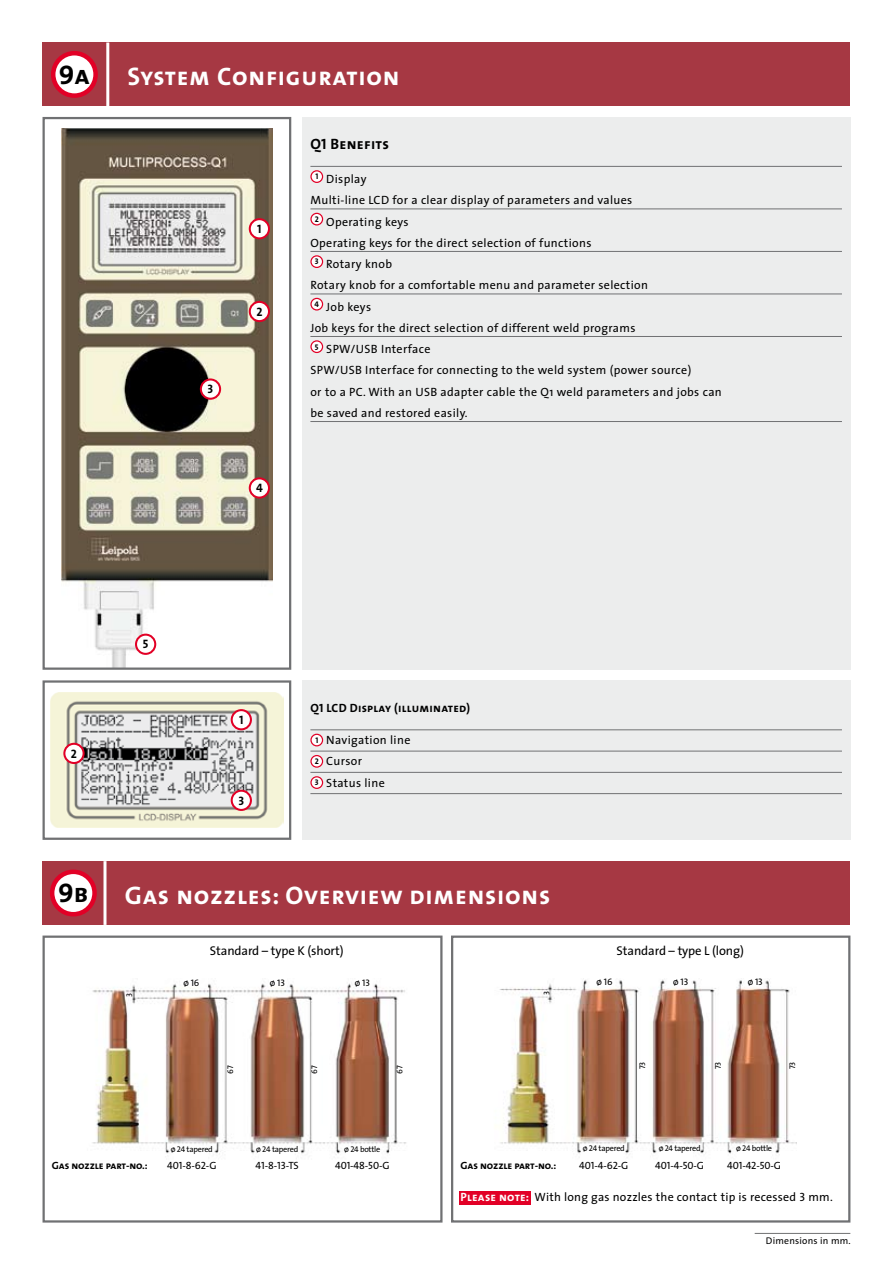
<style>
.page{position:relative;width:893px;height:1263px;background:#fff}
.page>*{position:absolute;margin:0;border:0;box-sizing:border-box;transform-origin:0 0}
.t1{font:27px "The Sans Bold Caps";color:#000}
.t2{font:25.5px "The Sans Bold Caps";letter-spacing:.03em;color:#fff}
.t3{font:15px "The Sans Bold Caps";letter-spacing:.02em;color:#000}
.t4{font:12.75px "The Sans";letter-spacing:-.01em;color:#000}
.t5{font:12.3px "The Sans Bold Caps";color:#000}
.t6{font:12px/21.3px "The Sans";letter-spacing:.03em;color:#000}
.t7{font:12px "The Sans Bold Caps";letter-spacing:.02em;color:#000}
.t8{font:10.5px "The Sans Caps";letter-spacing:-.01em;color:#000}
.t9{font:10.5px "The Sans Bold Caps";letter-spacing:-.01em;color:#000}
.t10{font:9.75px "The Sans";letter-spacing:.02em;color:#000}
.t11{font:9.45px "The Sans Caps";letter-spacing:-.01em;color:#000}
.t12{font:8.25px "The Sans";letter-spacing:-.03em;color:#000}
.t13{font:8.25px "The Sans Caps";letter-spacing:-.015em;color:#000}
.s1{font-family:"The Sans Bold Caps";font-size:8.25px}
.s2{font-family:"The Sans Caps"}
.s3{font-family:"The Sans Bold Caps";color:#fff}
</style>
<div class="page">
<div style="left:302px;top:117px;width:548px;height:553px;background:#eceded"></div>
<svg style="left:311px;top:171px;width:12px;height:11px"></svg>
<div style="left:310px;top:170px;width:13px;height:13px;border:1px solid #e20026;border-radius:50%"></div>
<div style="left:311px;top:213px;width:12px;height:12px;background:#fff;border-radius:50%"></div>
<div style="left:310px;top:213px;width:13px;height:12px;border:1px solid #e20026;border-radius:50%"></div>
<svg style="left:311px;top:256px;width:12px;height:11px"></svg>
<div style="left:310px;top:255px;width:13px;height:13px;border:1px solid #e20026;border-radius:50%"></div>
<svg style="left:311px;top:298px;width:12px;height:12px"></svg>
<div style="left:310px;top:298px;width:13px;height:13px;border:1px solid #e20026;border-radius:50%"></div>
<div style="left:311px;top:341px;width:12px;height:11px;background:#fff;border-radius:50%"></div>
<div style="left:310px;top:340px;width:13px;height:13px;border:1px solid #e20026;border-radius:50%"></div>
<div style="left:43px;top:43px;width:807px;height:63px;background:#a63843"></div>
<svg style="left:53px;top:53px;width:43px;height:43px"></svg>
<div style="left:51px;top:51px;width:47px;height:47px;border:4px solid #e20026;border-radius:50%"></div>
<hr style="left:106px;top:43px;width:3px;height:63px;background:#fff">
<div style="left:302px;top:680px;width:548px;height:160px;background:#eceded"></div>
<div style="left:311px;top:734px;width:12px;height:12px;background:#fff;border-radius:50%"></div>
<div style="left:310px;top:734px;width:13px;height:12px;border:1px solid #e20026;border-radius:50%"></div>
<svg style="left:311px;top:755px;width:12px;height:12px"></svg>
<div style="left:310px;top:755px;width:13px;height:13px;border:1px solid #e20026;border-radius:50%"></div>
<svg style="left:311px;top:777px;width:12px;height:11px"></svg>
<div style="left:310px;top:776px;width:13px;height:13px;border:1px solid #e20026;border-radius:50%"></div>
<hr style="left:310px;top:793px;width:532px;height:1px;background:#707173">
<hr style="left:310px;top:772px;width:532px;height:1px;background:#707173">
<hr style="left:310px;top:751px;width:532px;height:1px;background:#707173">
<hr style="left:310px;top:729px;width:532px;height:1px;background:#707173">
<hr style="left:310px;top:209px;width:532px;height:1px;background:#707173">
<hr style="left:310px;top:251px;width:532px;height:1px;background:#707173">
<hr style="left:310px;top:294px;width:532px;height:1px;background:#707173">
<hr style="left:310px;top:336px;width:532px;height:1px;background:#707173">
<hr style="left:310px;top:421px;width:532px;height:1px;background:#707173">
<hr style="left:310px;top:166px;width:532px;height:1px;background:#707173">
<div style="left:43px;top:861px;width:807px;height:64px;background:#a63843"></div>
<hr style="left:103px;top:861px;width:3px;height:64px;background:#fff">
<svg style="left:52px;top:872px;width:43px;height:42px"></svg>
<div style="left:50px;top:869px;width:47px;height:47px;border:4px solid #e20026;border-radius:50%"></div>
<img style="left:62px;top:128px;width:210px;height:539px">
<div style="left:43px;top:117px;width:248px;height:553px;border:2px solid #707173"></div>
<img style="left:50px;top:692px;width:233px;height:136px">
<div style="left:43px;top:680px;width:248px;height:160px;border:2px solid #707173"></div>
<div style="left:250px;top:302px;width:19px;height:19px;background:#fff;border-radius:50%"></div>
<div style="left:249px;top:301px;width:21px;height:21px;border:2px solid #e20026;border-radius:50%"></div>
<div style="left:232px;top:791px;width:19px;height:19px;background:#fff;border-radius:50%"></div>
<div style="left:231px;top:790px;width:21px;height:21px;border:2px solid #e20026;border-radius:50%"></div>
<svg style="left:201px;top:379px;width:19px;height:20px"></svg>
<div style="left:200px;top:378px;width:21px;height:22px;border:2px solid #e20026;border-radius:50%"></div>
<svg style="left:250px;top:478px;width:19px;height:20px"></svg>
<div style="left:249px;top:477px;width:21px;height:22px;border:2px solid #e20026;border-radius:50%"></div>
<div style="left:136px;top:635px;width:19px;height:19px;background:#fff;border-radius:50%"></div>
<div style="left:135px;top:634px;width:21px;height:21px;border:2px solid #e20026;border-radius:50%"></div>
<div style="left:250px;top:219px;width:19px;height:19px;background:#fff;border-radius:50%"></div>
<div style="left:249px;top:218px;width:21px;height:21px;border:2px solid #e20026;border-radius:50%"></div>
<div style="left:232px;top:710px;width:19px;height:19px;background:#fff;border-radius:50%"></div>
<div style="left:231px;top:709px;width:21px;height:21px;border:2px solid #e20026;border-radius:50%"></div>
<svg style="left:64px;top:744px;width:20px;height:19px"></svg>
<div style="left:63px;top:743px;width:22px;height:21px;border:2px solid #e20026;border-radius:50%"></div>
<img style="left:92px;top:983px;width:314px;height:172px">
<div style="left:43px;top:935px;width:399px;height:287px;border:2px solid #707173"></div>
<img style="left:499px;top:978px;width:298px;height:176px">
<div style="left:451px;top:935px;width:399px;height:287px;border:2px solid #707173"></div>
<div style="left:459px;top:1191px;width:72px;height:13px;background:#e20026"></div>
<hr style="left:755px;top:1233px;width:95px;height:1px;background:#707173">
<h1 class="t1" style="left:59px;top:52px;width:33px">9a</h1>
<h2 class="t2" style="left:128px;top:55px;width:274px">System Configuration</h2>
<p class="t5" style="left:71px;top:743px;width:8px">2</p>
<p class="t5" style="left:143px;top:634px;width:7px">5</p>
<p class="t5" style="left:208px;top:379px;width:7px">3</p>
<p class="t5" style="left:257px;top:219px;width:6px">1</p>
<p class="t5" style="left:256px;top:301px;width:8px">2</p>
<p class="t5" style="left:256px;top:478px;width:8px">4</p>
<p class="t3" style="left:310px;top:131px;width:80px">Q1 Benefits</p>
<p class="t6" style="left:315px;top:168px;width:53px"><sup>1</sup> Display</p>
<p class="t6" style="left:310px;top:189px;width:323px">Multi-line LCD for a clear display of parameters and values</p>
<p class="t6" style="left:315px;top:210px;width:95px"><sup>2</sup> Operating keys</p>
<p class="t6" style="left:310px;top:232px;width:283px">Operating keys for the direct selection of functions</p>
<p class="t6" style="left:315px;top:253px;width:79px"><sup>3</sup> Rotary knob</p>
<p class="t6" style="left:310px;top:274px;width:339px">Rotary knob for a comfortable menu and parameter selection</p>
<p class="t6" style="left:315px;top:295px;width:58px"><sup>4</sup> Job keys</p>
<p class="t6" style="left:310px;top:317px;width:327px">Job keys for the direct selection of different weld programs</p>
<p class="t6" style="left:315px;top:338px;width:117px"><sup>5</sup> SPW/USB Interface</p>
<p class="t6" style="left:310px;top:359px;width:382px">SPW/USB Interface for connecting to the weld system (power source)</p>
<p class="t6" style="left:310px;top:381px;width:413px">or to a PC. With an USB adapter cable the Q1 weld parameters and jobs can</p>
<p class="t6" style="left:310px;top:402px;width:159px">be saved and restored easily.</p>
<p class="t5" style="left:239px;top:709px;width:6px">1</p>
<p class="t5" style="left:238px;top:790px;width:7px">3</p>
<p class="t7" style="left:310px;top:698px;width:161px">Q1 LCD Display (illuminated)</p>
<p class="t6" style="left:315px;top:729px;width:97px"><span class="s1">1</span> Navigation line<br><span class="s1">2</span> Cursor<br><span class="s1">3</span> Status line</p>
<h1 class="t1" style="left:58px;top:870px;width:32px">9b</h1>
<h2 class="t2" style="left:125px;top:874px;width:427px">Gas nozzles: Overview dimensions</h2>
<p class="t13" style="left:123px;top:997px;width:6px;rotate:-90deg">3</p>
<p class="t4" style="left:210px;top:940px;width:135px">Standard – type K (short)</p>
<p class="t4" style="left:617px;top:940px;width:129px">Standard – type L (long)</p>
<p class="t11" style="left:596px;top:974px;width:17px">ø 16</p>
<p class="t11" style="left:673px;top:974px;width:17px">ø 13</p>
<p class="t11" style="left:748px;top:974px;width:17px">ø 13</p>
<p class="t11" style="left:183px;top:975px;width:17px">ø 16</p>
<p class="t11" style="left:270px;top:975px;width:17px">ø 13</p>
<p class="t11" style="left:355px;top:975px;width:17px">ø 13</p>
<p class="t13" style="left:224px;top:1074px;width:10px;rotate:-90deg">67</p>
<p class="t13" style="left:308px;top:1074px;width:10px;rotate:-90deg">67</p>
<p class="t13" style="left:393px;top:1074px;width:10px;rotate:-90deg">67</p>
<p class="t12" style="left:171px;top:1142px;width:44px"><span class="s2">ø 24</span> tapered</p>
<p class="t12" style="left:256px;top:1142px;width:44px"><span class="s2">ø 24</span> tapered</p>
<p class="t12" style="left:344px;top:1142px;width:38px"><span class="s2">ø 24</span> bottle</p>
<p class="t13" style="left:540px;top:995px;width:6px;rotate:-90deg">3</p>
<p class="t13" style="left:636px;top:1069px;width:9px;rotate:-90deg">73</p>
<p class="t13" style="left:711px;top:1069px;width:9px;rotate:-90deg">73</p>
<p class="t13" style="left:785px;top:1069px;width:9px;rotate:-90deg">73</p>
<p class="t12" style="left:583px;top:1141px;width:44px"><span class="s2">ø 24</span> tapered</p>
<p class="t12" style="left:659px;top:1141px;width:44px"><span class="s2">ø 24</span> tapered</p>
<p class="t12" style="left:736px;top:1141px;width:38px"><span class="s2">ø 24</span> bottle</p>
<p class="t9" style="left:52px;top:1157px;width:97px">Gas nozzle part-no.:</p>
<p class="t8" style="left:167px;top:1157px;width:51px">401-8-62-G</p>
<p class="t8" style="left:256px;top:1157px;width:45px">41-8-13-TS</p>
<p class="t8" style="left:335px;top:1157px;width:56px">401-48-50-G</p>
<p class="t9" style="left:461px;top:1157px;width:97px">Gas nozzle part-no.:</p>
<p class="t8" style="left:579px;top:1157px;width:51px">401-4-62-G</p>
<p class="t8" style="left:655px;top:1157px;width:50px">401-4-50-G</p>
<p class="t8" style="left:727px;top:1157px;width:56px">401-42-50-G</p>
<p class="t6" style="left:461px;top:1186px;width:374px"><span class="s3">Please note:</span> With long gas nozzles the contact tip is recessed <span class="s2">3</span> mm.</p>
<p class="t10" style="left:766px;top:1232px;width:86px">Dimensions in mm.</p>
</div>
